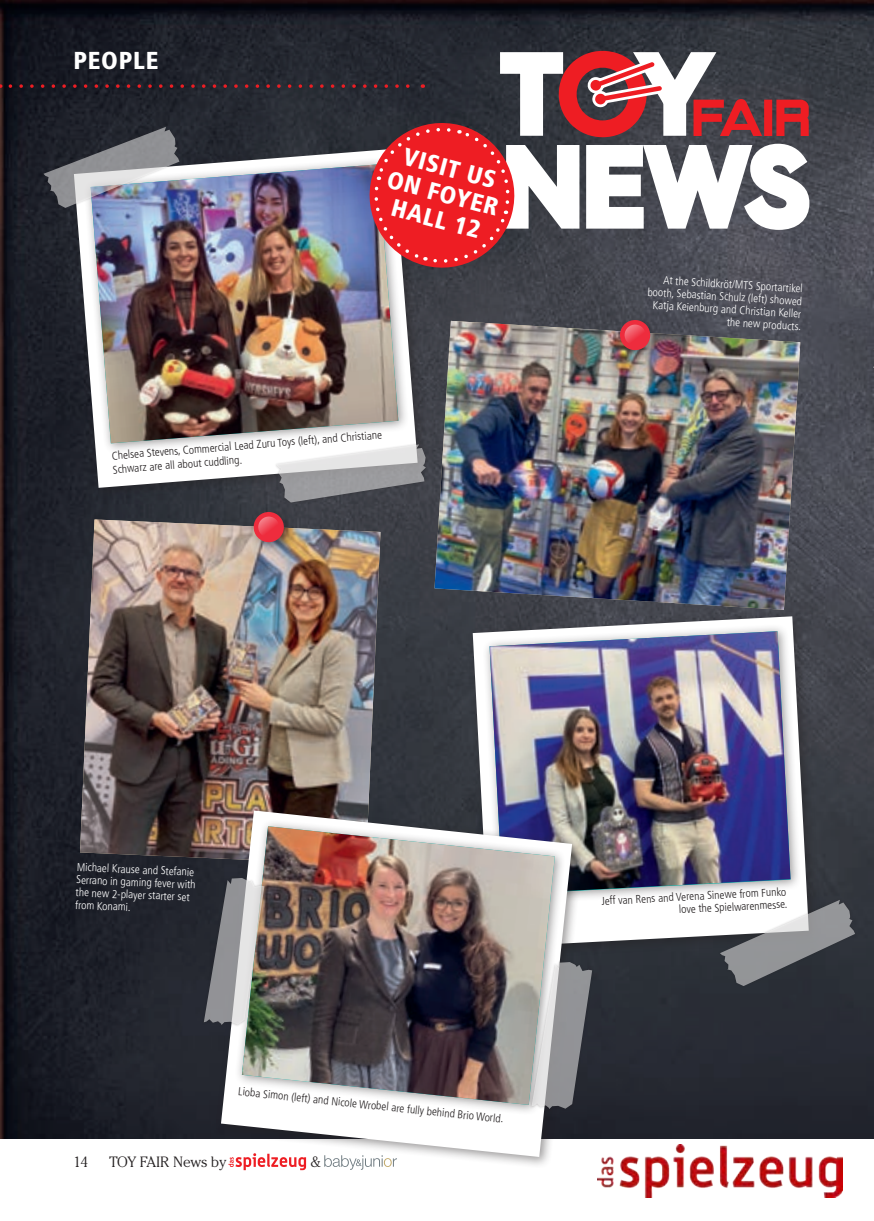
<style>
.page{position:relative;width:874px;height:1221px;background:#fff}
.page>*{position:absolute;margin:0;border:0;box-sizing:border-box;transform-origin:0 0}
.t1{font:900 condensed 24.5px/26.2px "Frutiger LT";letter-spacing:.03em;color:#fff;text-align:center}
.t2{font:300 14.88px "Cheltenham LT";letter-spacing:-.005em;color:#231f20}
.t3{font:300 condensed 11.38px/13.3px "Frutiger LT";color:#231f20}
.t4{font:300 condensed 11.38px/12.6px "Frutiger LT";color:#fff}
</style>
<div class="page">
<img style="left:0;top:0;width:873px;height:1138px">
<img style="left:434px;top:321px;width:365px;height:288px">
<img style="left:80px;top:519px;width:300px;height:345px">
<div style="left:613px;top:314px;width:49px;height:49px;background:#231f20;opacity:.45"></div>
<svg style="left:619px;top:319px;width:31px;height:31px"></svg>
<svg style="left:624px;top:324px;width:21px;height:22px"></svg>
<div style="left:248px;top:506px;width:48px;height:48px;background:#231f20;opacity:.45"></div>
<div style="left:253px;top:511px;width:31px;height:31px;background:#ee2c3d;border-radius:50%"></div>
<svg style="left:258px;top:516px;width:21px;height:22px"></svg>
<div style="left:68px;top:144px;width:362px;height:356px;background:#231f20;opacity:.45"></div>
<svg style="left:74px;top:275px;width:343px;height:213px"></svg>
<div style="left:83px;top:157px;width:326px;height:297px;background:#231f20;opacity:.45"></div>
<img style="left:91px;top:275px;width:307px;height:168px">
<div style="left:274px;top:442px;width:153px;height:62px;background:#231f20;opacity:.22"></div>
<svg style="left:276px;top:444px;width:149px;height:58px"></svg>
<img style="left:10px;top:48px;width:801px;height:227px">
<div style="left:467px;top:610px;width:354px;height:350px;background:#231f20;opacity:.45"></div>
<svg style="left:472px;top:616px;width:336px;height:331px"></svg>
<div style="left:482px;top:623px;width:318px;height:282px;background:#231f20;opacity:.45"></div>
<img style="left:489px;top:631px;width:301px;height:263px">
<div style="left:717px;top:897px;width:140px;height:90px;background:#231f20;opacity:.22"></div>
<svg style="left:719px;top:899px;width:135px;height:87px"></svg>
<div style="left:215px;top:805px;width:369px;height:364px;background:#231f20;opacity:.45"></div>
<svg style="left:221px;top:810px;width:351px;height:346px"></svg>
<div style="left:234px;top:819px;width:331px;height:296px;background:#231f20;opacity:.45"></div>
<img style="left:242px;top:826px;width:312px;height:278px">
<div style="left:529px;top:960px;width:65px;height:151px;background:#231f20;opacity:.22"></div>
<svg style="left:531px;top:962px;width:61px;height:148px;background:#939497"></svg>
<div style="left:202px;top:876px;width:65px;height:151px;background:#231f20;opacity:.22"></div>
<svg style="left:204px;top:877px;width:60px;height:149px;background:#878988"></svg>
<hr style="left:869px;top:347px;width:4px;height:51px;background:#464851">
<img style="left:597px;top:1144px;width:244px;height:53px">
<h1 class="t1" style="left:73px;top:47px;width:86px">PEOPLE</h1>
<h1 class="t1" style="left:398px;top:140px;width:116px;rotate:15deg">VISIT US<br>ON FOYER<br>HALL 12</h1>
<p class="t3" style="left:111px;top:450px;width:272px;rotate:-5deg">Chelsea Stevens, Commercial Lead Zuru Toys (left), and Christiane<br>Schwarz are all about cuddling.</p>
<p class="t4" style="left:648px;top:274px;width:156px;text-align:right;rotate:3deg">At the Schildkröt/MTS Sportartikel booth, Sebastian Schulz (left) showed<br>Katja Keienburg and Christian Keller the new products.</p>
<p class="t4" style="left:77px;top:861px;width:121px;rotate:2deg">Michael Krause and Stefanie<br>Serrano in gaming fever with the new 2-player starter set from Konami.</p>
<p class="t3" style="left:239px;top:1084px;width:268px;rotate:6deg">Lioba Simon (left) and Nicole Wrobel are fully behind Brio World.</p>
<h2 class="t2" style="left:73px;top:1152px;width:16px">14</h2>
<h2 class="t2" style="left:109px;top:1152px;width:118px">TOY FAIR News by</h2>
<h2 class="t2" style="left:310px;top:1152px;width:11px">&amp;</h2>
<p class="t3" style="left:601px;top:894px;width:187px;line-height:12.6px;text-align:right;rotate:-3deg">Jeff van Rens and Verena Sinewe from Funko love the Spielwarenmesse.</p>
</div>
